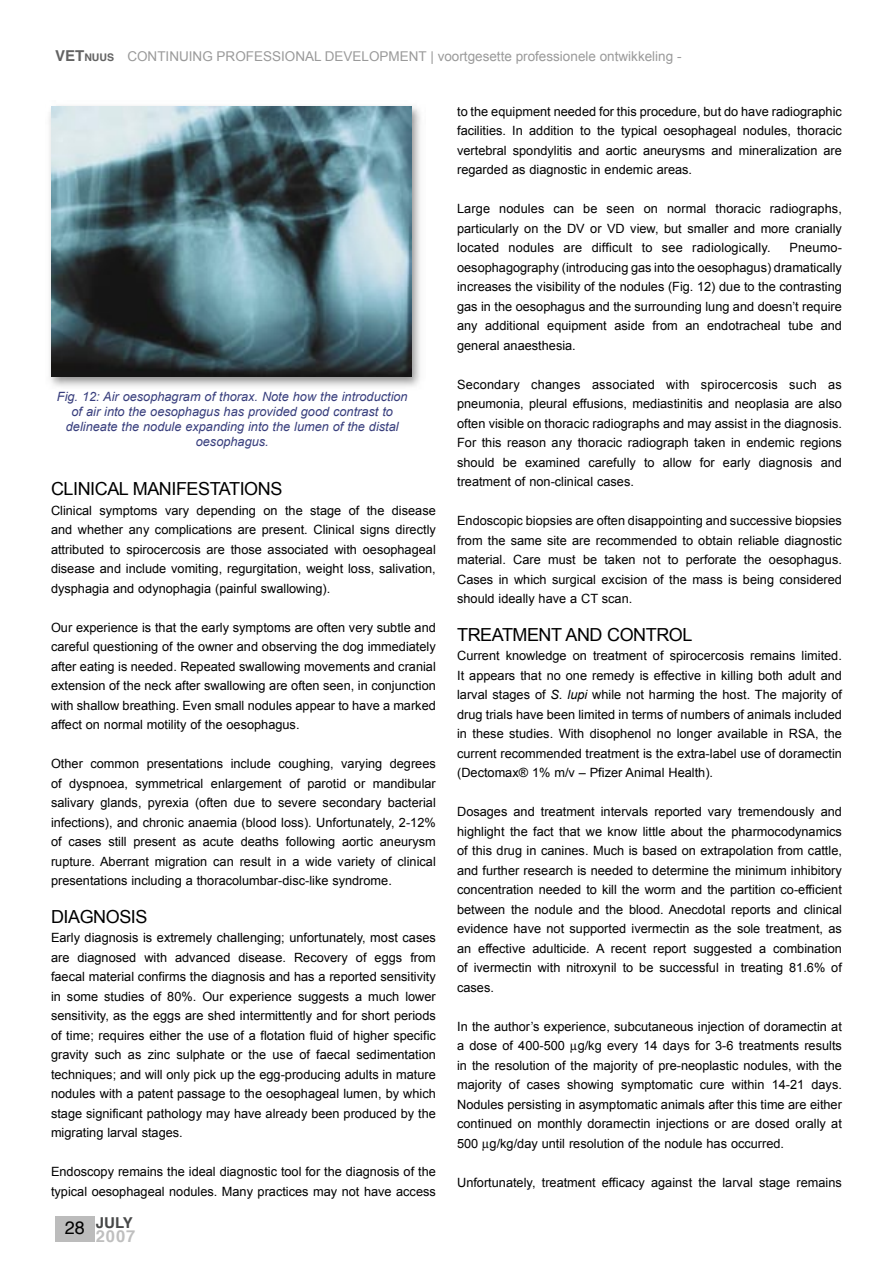
<style>
.page{position:relative;width:893px;height:1263px;background:#fff}
.page>*{position:absolute;margin:0;border:0;box-sizing:border-box;transform-origin:0 0}
.t1{font:18px "Arial";letter-spacing:-.025em;color:#000}
.t2{font:18px "Helvetica";color:#000}
.t3{font:700 16.5px "Helvetica";color:#bfbfbf}
.t4{font:700 15px "Helvetica";color:#474848}
.t5{font:13.5px "Arial";color:#9a9a9a}
.t6{font:12.75px/19.5px "Arial";color:#000;text-align:justify}
.t7{font:italic 12.75px/15px "Arial";color:#383e7d;text-align:center}
.t8{font:700 10.5px "Helvetica";color:#636363}
.s1{font-size:15px}
.s2{font-style:italic}
</style>
<div class="page">
<div style="left:55px;top:1216px;width:39px;height:26px;background:#bcbcbc"></div>
<img style="left:49px;top:106px;width:372px;height:281px">
<img style="left:51px;top:106px;width:360px;height:270px">
<p class="t8" style="left:55px;top:50px;width:60px"><span class="s1">VET</span>NUUS</p>
<p class="t5" style="left:127px;top:49px;width:556px">CONTINUING PROFESSIONAL DEVELOPMENT | voortgesette professionele ontwikkeling -</p>
<p class="t7" style="left:57px;top:389px;width:352px">Fig. 12: Air oesophagram of thorax. Note how the introduction of air into the oesophagus has provided good contrast to delineate the nodule expanding into the lumen of the distal oesophagus.</p>
<h1 class="t1" style="left:51px;top:479px;width:233px">CLINICAL MANIFESTATIONS</h1>
<p class="t6" style="left:51px;top:500px;width:386px">Clinical symptoms vary depending on the stage of the disease and whether any complications are present. Clinical signs directly attributed to spirocercosis are those associated with oesophageal disease and include vomiting, regurgitation, weight loss, salivation, dysphagia and odynophagia (painful swallowing).</p>
<p class="t6" style="left:51px;top:617px;width:386px">Our experience is that the early symptoms are often very subtle and careful questioning of the owner and observing the dog immediately after eating is needed. Repeated swallowing movements and cranial extension of the neck after swallowing are often seen, in conjunction with shallow breathing. Even small nodules appear to have a marked affect on normal motility of the oesophagus.</p>
<p class="t6" style="left:51px;top:754px;width:386px">Other common presentations include coughing, varying degrees of dyspnoea, symmetrical enlargement of parotid or mandibular salivary glands, pyrexia (often due to severe secondary bacterial infections), and chronic anaemia (blood loss). Unfortunately, 2-12% of cases still present as acute deaths following aortic aneurysm rupture. Aberrant migration can result in a wide variety of clinical presentations including a thoracolumbar-disc-like syndrome.</p>
<h1 class="t1" style="left:51px;top:906px;width:98px">DIAGNOSIS</h1>
<p class="t6" style="left:51px;top:928px;width:386px">Early diagnosis is extremely challenging; unfortunately, most cases are diagnosed with advanced disease. Recovery of eggs from faecal material confirms the diagnosis and has a reported sensitivity in some studies of 80%. Our experience suggests a much lower sensitivity, as the eggs are shed intermittently and for short periods of time; requires either the use of a flotation fluid of higher specific gravity such as zinc sulphate or the use of faecal sedimentation techniques; and will only pick up the egg-producing adults in mature nodules with a patent passage to the oesophageal lumen, by which stage significant pathology may have already been produced by the migrating larval stages.</p>
<p class="t6" style="left:51px;top:1162px;width:386px">Endoscopy remains the ideal diagnostic tool for the diagnosis of the typical oesophageal nodules. Many practices may not have access</p>
<h1 class="t2" style="left:65px;top:1215px;width:22px">28</h1>
<p class="t4" style="left:96px;top:1212px;width:38px">JULY</p>
<p class="t3" style="left:96px;top:1224px;width:41px">2007</p>
<p class="t6" style="left:457px;top:101px;width:386px">to the equipment needed for this procedure, but do have radiographic facilities. In addition to the typical oesophageal nodules, thoracic vertebral spondylitis and aortic aneurysms and mineralization are regarded as diagnostic in endemic areas.</p>
<p class="t6" style="left:457px;top:199px;width:386px">Large nodules can be seen on normal thoracic radiographs, particularly on the DV or VD view, but smaller and more cranially located nodules are difficult to see radiologically.</p>
<p class="t6" style="left:457px;top:238px;width:386px;text-indent:332px">Pneumo&shy;oesophagography (introducing gas into the oesophagus) dramatically increases the visibility of the nodules (Fig. 12) due to the contrasting gas in the oesophagus and the surrounding lung and doesn’t require any additional equipment aside from an endotracheal tube and general anaesthesia.</p>
<p class="t6" style="left:457px;top:374px;width:386px">Secondary changes associated with spirocercosis such as pneumonia, pleural effusions, mediastinitis and neoplasia are also often visible on thoracic radiographs and may assist in the diagnosis.<br>For this reason any thoracic radiograph taken in endemic regions should be examined carefully to allow for early diagnosis and treatment of non-clinical cases.</p>
<p class="t6" style="left:457px;top:511px;width:386px">Endoscopic biopsies are often disappointing and successive biopsies from the same site are recommended to obtain reliable diagnostic material. Care must be taken not to perforate the oesophagus.<br>Cases in which surgical excision of the mass is being considered should ideally have a CT scan.</p>
<h1 class="t1" style="left:457px;top:624px;width:237px">TREATMENT AND CONTROL</h1>
<p class="t6" style="left:457px;top:646px;width:386px">Current knowledge on treatment of spirocercosis remains limited.<br>It appears that no one remedy is effective in killing both adult and larval stages of <span class="s2">S. lupi</span> while not harming the host. The majority of drug trials have been limited in terms of numbers of animals included in these studies. With disophenol no longer available in RSA, the current recommended treatment is the extra-label use of doramectin (Dectomax® 1% m/v – Pfizer Animal Health).</p>
<p class="t6" style="left:457px;top:802px;width:386px">Dosages and treatment intervals reported vary tremendously and highlight the fact that we know little about the pharmocodynamics of this drug in canines. Much is based on extrapolation from cattle, and further research is needed to determine the minimum inhibitory concentration needed to kill the worm and the partition co-efficient between the nodule and the blood. Anecdotal reports and clinical evidence have not supported ivermectin as the sole treatment, as an effective adulticide. A recent report suggested a combination of ivermectin with nitroxynil to be successful in treating 81.6% of cases.</p>
<p class="t6" style="left:457px;top:1016px;width:386px">In the author’s experience, subcutaneous injection of doramectin at a dose of 400-500 g/kg every 14 days for 3-6 treatments results in the resolution of the majority of pre-neoplastic nodules, with the majority of cases showing symptomatic cure within 14-21 days.<br>Nodules persisting in asymptomatic animals after this time are either continued on monthly doramectin injections or are dosed orally at 500 g/kg/day until resolution of the nodule has occurred.</p>
<p class="t6" style="left:457px;top:1172px;width:386px">Unfortunately, treatment efficacy against the larval stage remains</p>
</div>
